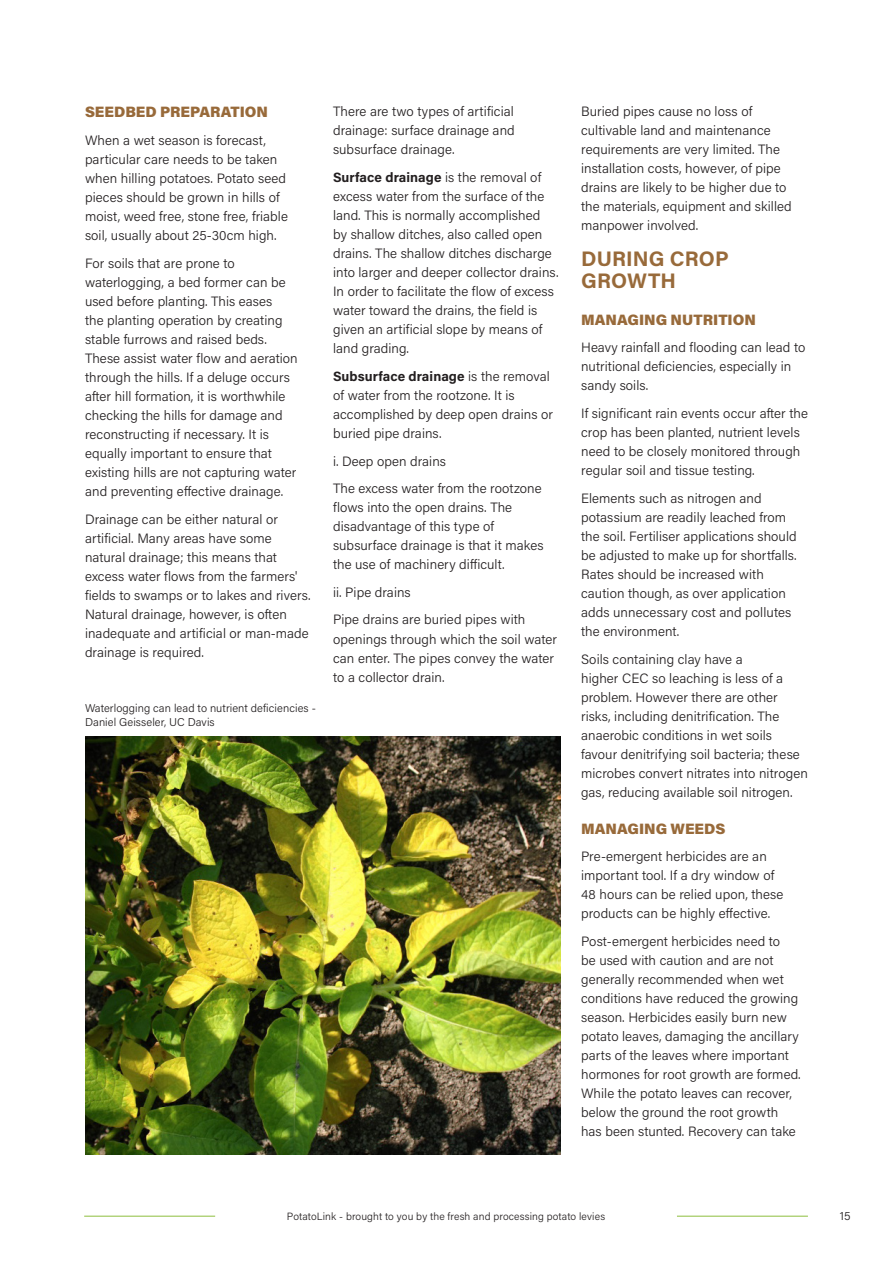
<style>
.page{position:relative;width:893px;height:1263px;background:#fff}
.page>*{position:absolute;margin:0;border:0;box-sizing:border-box;transform-origin:0 0}
.Head4{font:700 21px/22.5px "Acumin Pro";letter-spacing:.005em;color:#986a3a}
.Head5{font:900 15px "Acumin Pro";color:#986a3a}
.Body_copy{font:300 13.5px/19px "Acumin Pro";letter-spacing:.005em;color:#231f20}
.t1{font:300 12px "Acumin Pro";color:#231f20}
.t2{font:300 11.25px/13.5px "Acumin Pro";letter-spacing:.005em;color:#231f20}
.t3{font:300 10.5px "Acumin Pro";letter-spacing:.01em;color:#231f20}
.s1{font-weight:700}
</style>
<div class="page">
<img style="left:85px;top:737px;width:475px;height:418px">
<hr style="left:677px;top:1216px;width:131px;height:1px;background:#8dbe3e">
<hr style="left:84px;top:1216px;width:131px;height:1px;background:#8dbe3e">
<p class="Head5" style="left:85px;top:101px;width:184px">SEEDBED PREPARATION</p>
<p class="Body_copy" style="left:85px;top:130px;width:204px">When a wet season is forecast, particular care needs to be taken when hilling potatoes. Potato seed pieces should be grown in hills of moist, weed free, stone free, friable soil, usually about 25-30cm high.</p>
<p class="Body_copy" style="left:85px;top:253px;width:214px">For soils that are prone to waterlogging, a bed former can be used before planting. This eases<br>the planting operation by creating stable furrows and raised beds.<br>These assist water flow and aeration through the hills. If a deluge occurs after hill formation, it is worthwhile checking the hills for damage and reconstructing if necessary. It is equally important to ensure that existing hills are not capturing water and preventing effective drainage.</p>
<p class="Body_copy" style="left:85px;top:509px;width:227px">Drainage can be either natural or artificial. Many areas have some natural drainage; this means that excess water flows from the farmers' fields to swamps or to lakes and rivers.<br>Natural drainage, however, is often inadequate and artificial or man-made drainage is required.</p>
<p class="t2" style="left:85px;top:701px;width:232px">Waterlogging can lead to nutrient deficiencies -<br>Daniel Geisseler, UC Davis</p>
<p class="Body_copy" style="left:333px;top:101px;width:183px;text-align:justify">There are two types of artificial drainage: surface drainage and subsurface drainage.</p>
<p class="Body_copy" style="left:333px;top:167px;width:227px"><span class="s1">Surface drainage</span> is the removal of excess water from the surface of the land. This is normally accomplished<br>by shallow ditches, also called open drains. The shallow ditches discharge into larger and deeper collector drains.<br>In order to facilitate the flow of excess water toward the drains, the field is given an artificial slope by means of land grading.</p>
<p class="Body_copy" style="left:333px;top:366px;width:221px"><span class="s1">Subsurface drainage</span> is the removal of water from the rootzone. It is accomplished by deep open drains or buried pipe drains.</p>
<p class="Body_copy" style="left:333px;top:451px;width:114px">i. Deep open drains</p>
<p class="Body_copy" style="left:333px;top:478px;width:212px">The excess water from the rootzone flows into the open drains. The disadvantage of this type of subsurface drainage is that it makes the use of machinery difficult.</p>
<p class="Body_copy" style="left:333px;top:582px;width:79px">ii. Pipe drains</p>
<p class="Body_copy" style="left:333px;top:610px;width:225px">Pipe drains are buried pipes with openings through which the soil water can enter. The pipes convey the water to a collector drain.</p>
<p class="Body_copy" style="left:581px;top:101px;width:212px">Buried pipes cause no loss of cultivable land and maintenance requirements are very limited. The installation costs, however, of pipe drains are likely to be higher due to the materials, equipment and skilled manpower involved.</p>
<p class="Head4" style="left:581px;top:246px;width:149px">DURING CROP<br>GROWTH</p>
<p class="Head5" style="left:581px;top:309px;width:176px">MANAGING NUTRITION</p>
<p class="Body_copy" style="left:581px;top:338px;width:226px">Heavy rainfall and flooding can lead to nutritional deficiencies, especially in sandy soils.</p>
<p class="Body_copy" style="left:581px;top:403px;width:228px">If significant rain events occur after the crop has been planted, nutrient levels need to be closely monitored through regular soil and tissue testing.</p>
<p class="Body_copy" style="left:581px;top:488px;width:217px">Elements such as nitrogen and potassium are readily leached from the soil. Fertiliser applications should be adjusted to make up for shortfalls.<br>Rates should be increased with caution though, as over application adds unnecessary cost and pollutes the environment.</p>
<p class="Body_copy" style="left:581px;top:649px;width:228px">Soils containing clay have a<br>higher CEC so leaching is less of a problem. However there are other risks, including denitrification. The anaerobic conditions in wet soils favour denitrifying soil bacteria; these microbes convert nitrates into nitrogen gas, reducing available soil nitrogen.</p>
<p class="Head5" style="left:581px;top:818px;width:146px">MANAGING WEEDS</p>
<p class="Body_copy" style="left:581px;top:846px;width:204px">Pre-emergent herbicides are an important tool. If a dry window of 48 hours can be relied upon, these products can be highly effective.</p>
<p class="Body_copy" style="left:581px;top:931px;width:221px">Post-emergent herbicides need to<br>be used with caution and are not generally recommended when wet conditions have reduced the growing season. Herbicides easily burn new potato leaves, damaging the ancillary parts of the leaves where important hormones for root growth are formed.<br>While the potato leaves can recover, below the ground the root growth has been stunted. Recovery can take</p>
<p class="t3" style="left:287px;top:1209px;width:320px">PotatoLink - brought to you by the fresh and processing potato levies</p>
<p class="t1" style="left:840px;top:1208px;width:12px">15</p>
</div>
